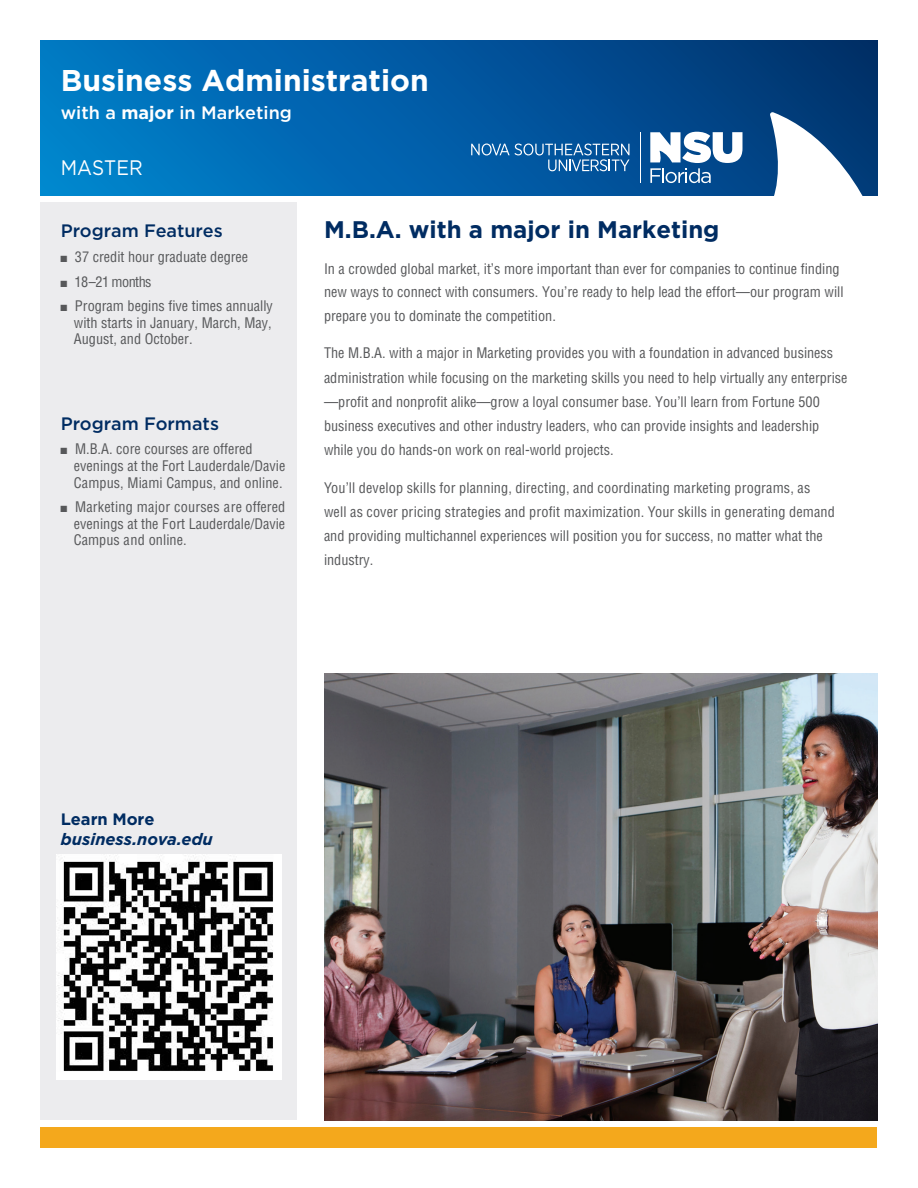
<style>
.page{position:relative;width:918px;height:1188px;background:#fff}
.page>*{position:absolute;margin:0;border:0;box-sizing:border-box;transform-origin:0 0}
.t1{font:700 30px "Gotham";color:#fff}
.t2{font:700 24px "Gotham";color:#002c62}
.t3{font:21px "Gotham";color:#fff;scale:.9 1}
.t4{font:500 18px "Gotham";letter-spacing:-.005em;color:#002c62}
.t5{font:500 18px "Gotham";color:#fff}
.t6{font:italic 700 16.5px "Gotham";color:#002c62}
.t7{font:700 16.5px "Gotham";letter-spacing:-.005em;color:#002c62}
.t8{font:condensed 14.25px/24.3px "Helvetica LT Std";color:#57585a}
.t9{font:condensed 14.25px "Helvetica LT Std";letter-spacing:-.04em;color:#57585a}
.s1{font-weight:700}
</style>
<div class="page">
<div style="left:40px;top:1127px;width:838px;height:21px;background:#f4a81c"></div>
<div style="left:40px;top:40px;width:838px;height:156px;background:linear-gradient(to right,#0080cf,#013271)"></div>
<svg style="left:770px;top:112px;width:96px;height:84px"></svg>
<svg style="left:471px;top:144px;width:159px;height:27px;background:#3075b0"></svg>
<svg style="left:650px;top:132px;width:92px;height:51px"></svg>
<hr style="left:640px;top:132px;width:1px;height:51px;background:#fff">
<div style="left:40px;top:202px;width:257px;height:918px;background:#ececee"></div>
<img style="left:324px;top:673px;width:554px;height:447px">
<img style="left:56px;top:854px;width:225px;height:225px">
<h1 class="t1" style="left:61px;top:61px;width:369px">Business Administration</h1>
<p class="t5" style="left:61px;top:101px;width:233px">with a <span class="s1">major</span> in Marketing</p>
<h3 class="t3" style="left:61px;top:154px;width:92px">MASTER</h3>
<p class="t4" style="left:61px;top:219px;width:164px">Program Features</p>
<p class="t8" style="left:60px;top:244px;width:189px">■ 37 credit hour graduate degree</p>
<p class="t9" style="left:60px;top:273px;width:93px">■ 18–21 months</p>
<p class="t8" style="left:74px;top:298px;width:200px;line-height:16.5px;text-align:justify;text-indent:-13px">■ Program begins five times annually with starts in January, March, May, August, and October.</p>
<p class="t4" style="left:61px;top:412px;width:160px">Program Formats</p>
<p class="t8" style="left:74px;top:440px;width:213px;line-height:17.1px;text-indent:-13px">■ M.B.A. core courses are offered evenings at the Fort Lauderdale/Davie<br>Campus, Miami Campus, and online.</p>
<p class="t8" style="left:74px;top:499px;width:213px;line-height:16.5px;text-align:justify;text-indent:-13px">■ Marketing major courses are offered evenings at the Fort Lauderdale/Davie Campus and online.</p>
<h2 class="t2" style="left:324px;top:214px;width:397px">M.B.A. with a major in Marketing</h2>
<p class="t8" style="left:324px;top:257px;width:521px;line-height:23.4px">In a crowded global market, it’s more important than ever for companies to continue finding new ways to connect with consumers. You’re ready to help lead the effort—our program will prepare you to dominate the competition.</p>
<p class="t8" style="left:324px;top:341px;width:525px">The M.B.A. with a major in Marketing provides you with a foundation in advanced business administration while focusing on the marketing skills you need to help virtually any enterprise —profit and nonprofit alike—grow a loyal consumer base. You’ll learn from Fortune 500 business executives and other industry leaders, who can provide insights and leadership while you do hands-on work on real-world projects.</p>
<p class="t8" style="left:324px;top:476px;width:513px">You’ll develop skills for planning, directing, and coordinating marketing programs, as well as cover pricing strategies and profit maximization. Your skills in generating demand and providing multichannel experiences will position you for success, no matter what the industry.</p>
<p class="t7" style="left:61px;top:809px;width:95px">Learn More</p>
<p class="t6" style="left:61px;top:828px;width:154px">business.nova.edu</p>
</div>
